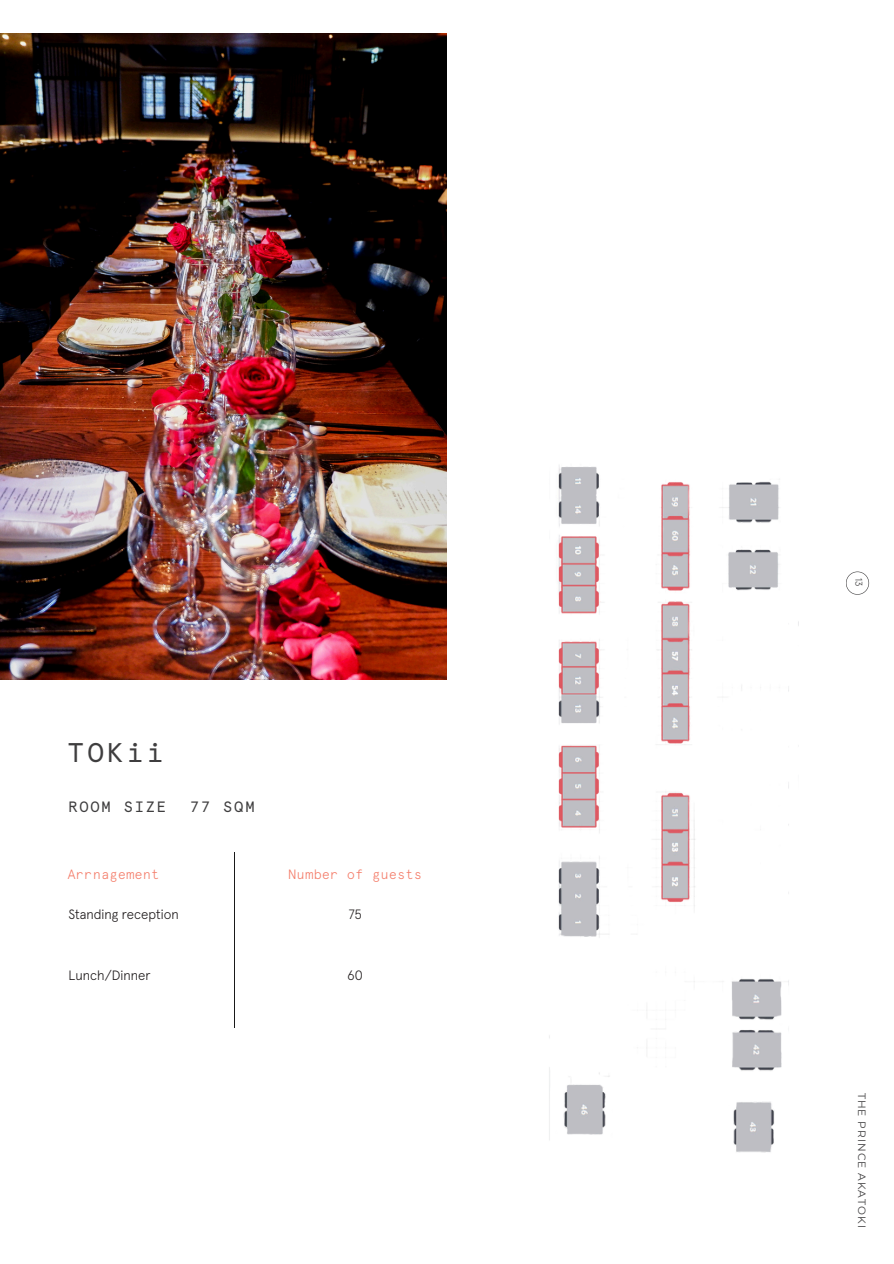
<style>
.page{position:relative;width:894px;height:1264px;background:#fff}
.page>*{position:absolute;margin:0;border:0;box-sizing:border-box;transform-origin:0 0}
.t1{font:27px "Apercu Mono Pro";letter-spacing:.115em;color:#3f3e3f}
.t2{font:15px "Apercu Mono Pro";letter-spacing:.115em;color:#3f3e3f}
.t3{font:300 13.5px "Apercu Pro";color:#231f20}
.t4{font:300 13.5px "Apercu Mono Pro";color:#f47d6a}
.t5{font:10.65px "Montserrat";letter-spacing:.095em;color:#3f3e3f}
.t6{font:300 9.75px "Apercu Pro";color:#3f3e3f}
</style>
<div class="page">
<img style="left:0;top:34px;width:446px;height:645px">
<svg style="left:846px;top:571px;width:22px;height:23px"></svg>
<img style="left:549px;top:465px;width:250px;height:688px">
<svg style="left:234px;top:852px;width:1px;height:23px"></svg>
<hr style="left:234px;top:875px;width:1px;height:38px;background:#191919">
<hr style="left:234px;top:913px;width:1px;height:38px;background:#191919">
<hr style="left:234px;top:951px;width:1px;height:38px;background:#191919">
<hr style="left:234px;top:989px;width:1px;height:38px;background:#191919">
<p class="t1" style="left:67px;top:741px;width:98px">TOKii</p>
<h3 class="t2" style="left:68px;top:800px;width:99px">ROOM SIZE</h3>
<h3 class="t2" style="left:190px;top:800px;width:66px">77 SQM</h3>
<h3 class="t4" style="left:67px;top:868px;width:94px">Arrnagement</h3>
<h3 class="t4" style="left:288px;top:868px;width:135px">Number of guests</h3>
<p class="t3" style="left:68px;top:907px;width:112px">Standing reception</p>
<p class="t3" style="left:68px;top:969px;width:84px">Lunch/Dinner</p>
<p class="t3" style="left:348px;top:907px;width:14px">75</p>
<p class="t3" style="left:347px;top:969px;width:17px">60</p>
<h2 class="t6" style="left:862px;top:577px;width:10px;rotate:90deg">13</h2>
<h3 class="t5" style="left:868px;top:1092px;width:137px;rotate:90deg">THE PRINCE AKATOKI</h3>
</div>
